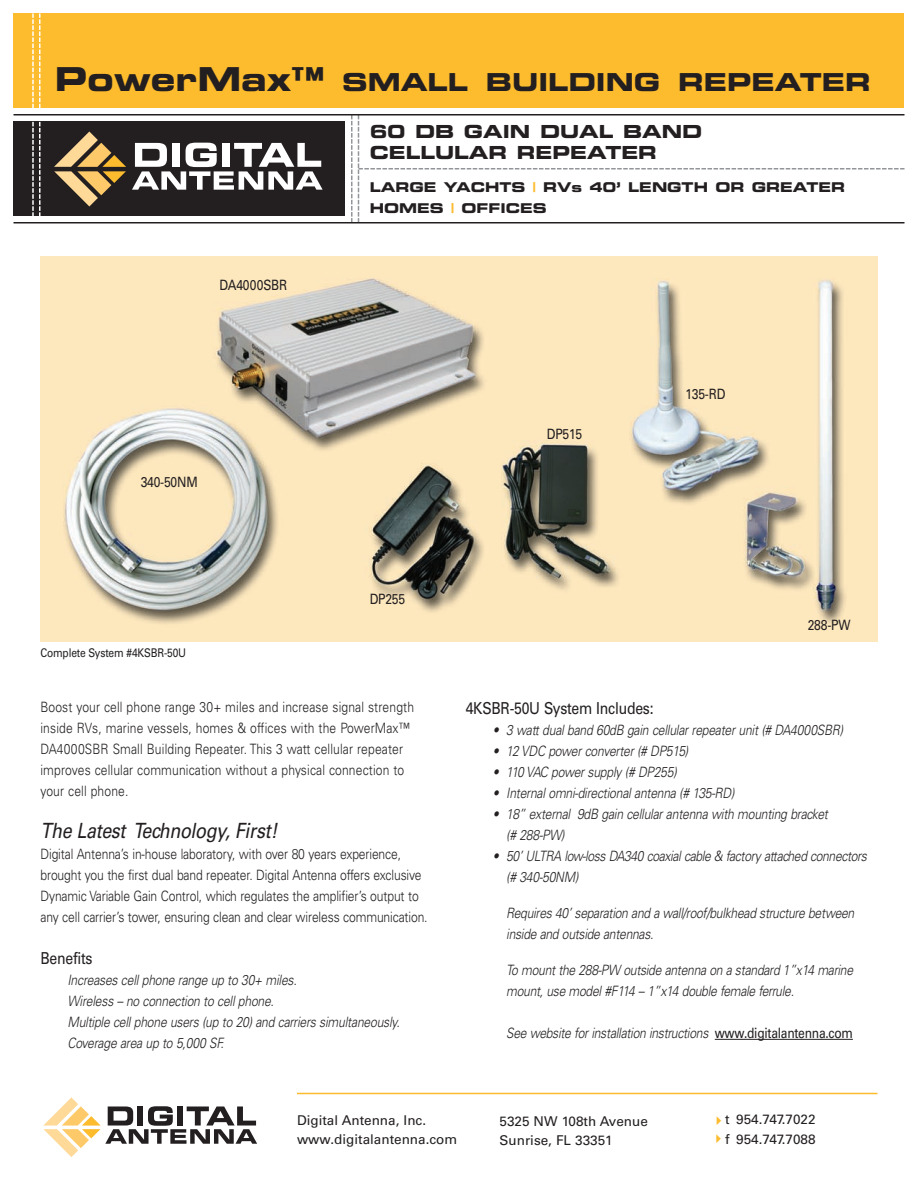
<style>
.page{position:relative;width:918px;height:1188px;background:#fff}
.page>*{position:absolute;margin:0;border:0;box-sizing:border-box;transform-origin:0 0}
.t1{font:24.75px "Eurostile Bold Extended Two";color:#231f20}
.t2{font:italic 21px "Univers";letter-spacing:-.015em;color:#231f20;scale:.85 1}
.t3{font:18px/21.6px "Eurostile Bold Extended Two";color:#231f20}
.t4{font:16.5px "Univers";letter-spacing:-.015em;color:#231f20;scale:.85 1}
.t5{font:italic 300 14.25px/21px "Univers";letter-spacing:-.015em;color:#231f20;scale:.85 1}
.t6{font:300 14.25px/21px "Univers";letter-spacing:-.01em;color:#231f20;scale:.85 1}
.t7{font:300 14.25px/21px "Univers";letter-spacing:.01em;color:#231f20;scale:.85 1}
.t8{font:14.25px "Univers";letter-spacing:-.015em;color:#231f20;scale:.85 1}
.t9{font:13.5px/19.5px "Univers";color:#231f20}
.t10{font:13.5px/21px "Eurostile Bold Extended Two";color:#231f20}
.t11{font:12px "Univers";letter-spacing:-.015em;color:#231f20;scale:.85 1}
.s1{font-size:33px}
.s2{color:#fdbb2e}
.s3{font-weight:400;font-style:normal}
</style>
<div class="page">
<div style="left:14px;top:14px;width:890px;height:94px;background:#fdbb2e"></div>
<div style="left:14px;top:122px;width:330px;height:94px;background:#231f20"></div>
<svg style="left:132px;top:143px;width:191px;height:47px"></svg>
<svg style="left:54px;top:132px;width:72px;height:74px"></svg>
<svg style="left:351px;top:116px;width:1px;height:106px"></svg>
<svg style="left:32px;top:14px;width:8px;height:202px"></svg>
<hr style="left:14px;top:114px;width:890px;height:2px;background:#231f20">
<hr style="left:14px;top:222px;width:890px;height:2px;background:#231f20">
<svg style="left:358px;top:115px;width:546px;height:107px"></svg>
<hr style="left:297px;top:1093px;width:581px;height:1px;background:#fdbb2e">
<img style="left:40px;top:256px;width:838px;height:385px">
<svg style="left:715px;top:1039px;width:29px;height:1px"></svg>
<hr style="left:744px;top:1039px;width:109px;height:1px;background:#231f20">
<svg style="left:43px;top:1097px;width:214px;height:60px"></svg>
<h1 class="t1" style="left:55px;top:73px;width:817px"><span class="s1">PowerMax™</span> SMALL BUILDING REPEATER</h1>
<p class="t3" style="left:370px;top:122px;width:334px">60 DB GAIN DUAL BAND<br>CELLULAR REPEATER</p>
<p class="t10" style="left:370px;top:178px;width:477px">LARGE YACHTS <span class="s2">|</span> RVs 40’ LENGTH OR GREATER<br>HOMES <span class="s2">|</span> OFFICES</p>
<p class="t8" style="left:219px;top:280px;width:81px">DA4000SBR</p>
<p class="t8" style="left:141px;top:477px;width:69px">340-50NM</p>
<p class="t8" style="left:547px;top:428px;width:43px">DP515</p>
<p class="t8" style="left:686px;top:389px;width:48px">135-RD</p>
<p class="t11" style="left:40px;top:648px;width:173px">Complete System #4KSBR-50U</p>
<p class="t8" style="left:370px;top:593px;width:43px">DP255</p>
<p class="t7" style="left:40px;top:698px;width:441px">Boost your cell phone range 30+ miles and increase signal strength inside RVs, marine vessels, homes &amp; offices with the PowerMax™ DA4000SBR Small Building Repeater. This 3 watt cellular repeater improves cellular communication without a physical connection to your cell phone.</p>
<h2 class="t2" style="left:40px;top:823px;width:280px">The Latest Technology, First!</h2>
<p class="t6" style="left:40px;top:845px;width:457px">Digital Antenna’s in-house laboratory, with over 80 years experience, brought you the first dual band repeater. Digital Antenna offers exclusive Dynamic Variable Gain Control, which regulates the amplifier’s output to any cell carrier’s tower, ensuring clean and clear wireless communication.</p>
<p class="t4" style="left:40px;top:952px;width:63px">Benefits</p>
<p class="t5" style="left:68px;top:971px;width:393px">Increases cell phone range up to 30+ miles.<br>Wireless – no connection to cell phone.<br>Multiple cell phone users (up to 20) and carriers simultaneously.<br>Coverage area up to 5,000 SF.</p>
<p class="t8" style="left:808px;top:620px;width:52px">288-PW</p>
<p class="t4" style="left:466px;top:702px;width:222px">4KSBR-50U System Includes:</p>
<p class="t5" style="left:493px;top:721px;width:414px">• 3 watt dual band 60dB gain cellular repeater unit (# DA4000SBR)</p>
<p class="t5" style="left:493px;top:742px;width:232px">• 12 VDC power converter (# DP515)</p>
<p class="t5" style="left:493px;top:763px;width:218px">• 110 VAC power supply (# DP255)</p>
<p class="t5" style="left:493px;top:784px;width:286px">• Internal omni-directional antenna (# 135-RD)</p>
<p class="t5" style="left:506px;top:805px;width:380px;text-indent:-14px">• 18” external 9dB gain cellular antenna with mounting bracket (# 288-PW)</p>
<p class="t5" style="left:506px;top:847px;width:426px;text-indent:-14px">• 50’ ULTRA low-loss DA340 coaxial cable &amp; factory attached connectors (# 340-50NM)</p>
<p class="t5" style="left:506px;top:904px;width:411px">Requires 40’ separation and a wall/roof/bulkhead structure between inside and outside antennas.</p>
<p class="t5" style="left:506px;top:961px;width:410px">To mount the 288-PW outside antenna on a standard 1”x14 marine mount, use model #F114 – 1”x14 double female ferrule.</p>
<p class="t5" style="left:506px;top:1024px;width:409px">See website for installation instructions <span class="s3">www.digitalantenna.com</span></p>
<p class="t9" style="left:297px;top:1112px;width:162px">Digital Antenna, Inc. www.digitalantenna.com</p>
<p class="t9" style="left:725px;top:1111px;width:92px">t 954.747.7022 f 954.747.7088</p>
<p class="t9" style="left:500px;top:1112px;width:150px">5325 NW 108th Avenue<br>Sunrise, FL 33351</p>
</div>
